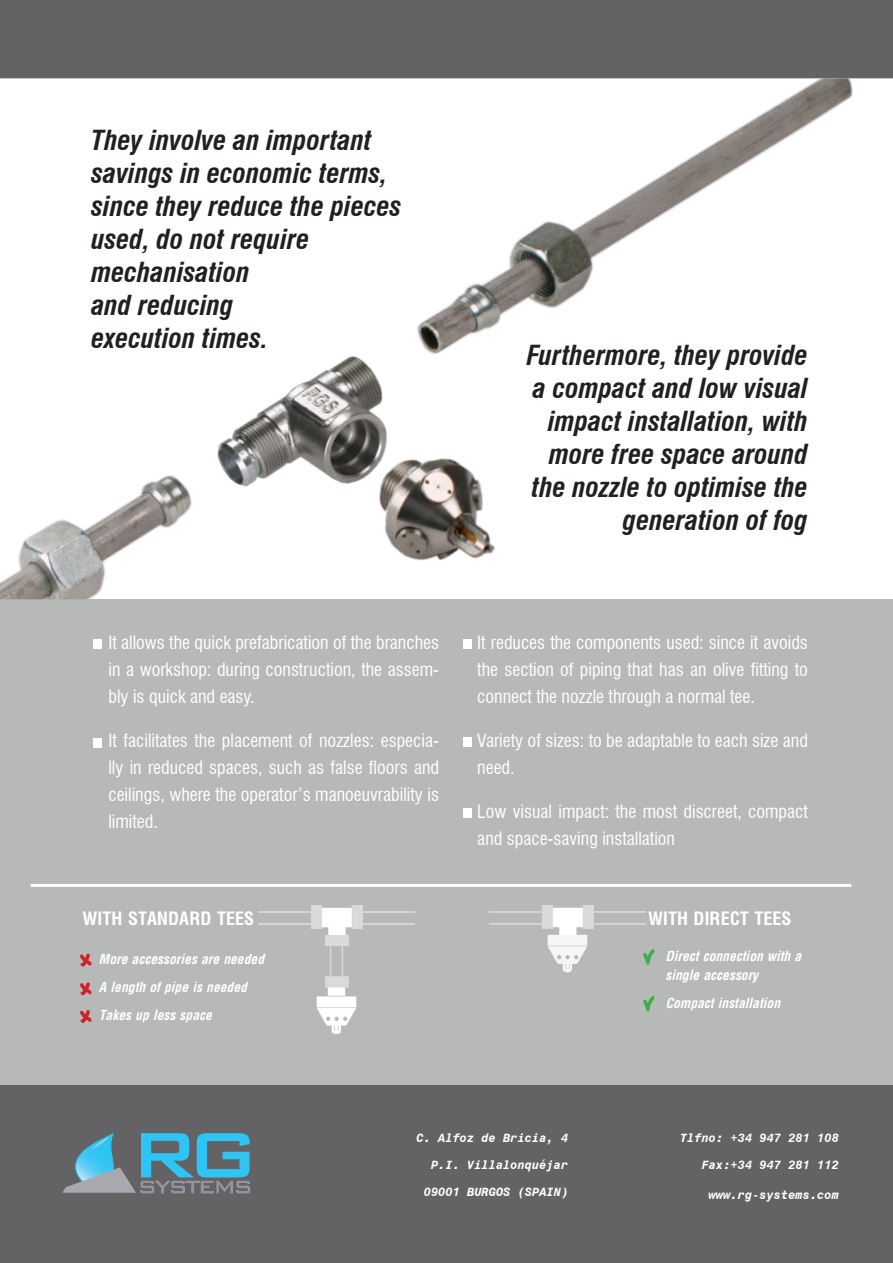
<style>
.page{position:relative;width:893px;height:1263px;background:#fff}
.page>*{position:absolute;margin:0;border:0;box-sizing:border-box;transform-origin:0 0}
.t1{font:italic 700 condensed 27px/33px "Swiss 721 BT";color:#231f20}
.t2{font:condensed 18px/27px "Swiss 721 BT";color:#fff;text-align:justify}
.t3{font:700 condensed 18px "Arena";color:#fff}
.t4{font:italic 700 condensed 13.5px/19.5px "Arena";color:#fff}
.t5{font:italic 700 12px "Monospace 821 BT";color:#fff}
</style>
<div class="page">
<div style="left:0;top:0;width:893px;height:78px;background:#636366"></div>
<div style="left:0;top:1085px;width:893px;height:178px;background:#636366"></div>
<div style="left:0;top:1084px;width:893px;height:179px;border:2px solid #636366"></div>
<svg style="left:62px;top:1133px;width:188px;height:60px"></svg>
<div style="left:0;top:599px;width:893px;height:485px;background:#b6b9b7"></div>
<img style="left:0;top:78px;width:893px;height:521px">
<div style="left:94px;top:639px;width:8px;height:9px;background:#fff"></div>
<div style="left:94px;top:738px;width:8px;height:9px;background:#fff"></div>
<div style="left:463px;top:737px;width:9px;height:9px;background:#fff"></div>
<div style="left:463px;top:639px;width:9px;height:9px;background:#fff"></div>
<div style="left:463px;top:808px;width:9px;height:9px;background:#fff"></div>
<img style="left:259px;top:906px;width:386px;height:127px">
<svg style="left:641px;top:993px;width:14px;height:25px"></svg>
<svg style="left:641px;top:947px;width:14px;height:24px"></svg>
<svg style="left:80px;top:953px;width:12px;height:14px"></svg>
<svg style="left:80px;top:982px;width:12px;height:14px"></svg>
<svg style="left:80px;top:1010px;width:12px;height:13px"></svg>
<hr style="left:31px;top:884px;width:820px;height:3px;background:#fff">
<p class="t1" style="left:91px;top:124px;width:297px">They involve an important savings in economic terms,</p>
<p class="t1" style="left:91px;top:190px;width:312px">since they reduce the pieces used, do not require</p>
<p class="t1" style="left:91px;top:256px;width:160px">mechanisation</p>
<p class="t1" style="left:91px;top:289px;width:144px">and reducing</p>
<p class="t1" style="left:91px;top:322px;width:178px">execution times.</p>
<p class="t1" style="left:527px;top:339px;width:283px;text-align:right">Furthermore, they provide a compact and low visual impact installation, with more free space around the nozzle to optimise the generation of fog</p>
<p class="t2" style="left:108px;top:629px;width:332px">It allows the quick prefabrication of the branches in a workshop: during construction, the assem&shy;bly is quick and easy.</p>
<p class="t2" style="left:108px;top:727px;width:332px">It facilitates the placement of nozzles: especia&shy;lly in reduced spaces, such as false floors and ceilings, where the operator’s manoeuvrability is limited.</p>
<p class="t2" style="left:477px;top:629px;width:332px">It reduces the components used: since it avoids the section of piping that has an olive fitting to connect the nozzle through a normal tee.</p>
<p class="t2" style="left:477px;top:727px;width:332px">Variety of sizes: to be adaptable to each size and need.</p>
<p class="t2" style="left:477px;top:798px;width:332px">Low visual impact: the most discreet, compact and space-saving installation</p>
<p class="t3" style="left:82px;top:907px;width:173px">WITH STANDARD TEES</p>
<p class="t3" style="left:648px;top:907px;width:145px">WITH DIRECT TEES</p>
<p class="t4" style="left:99px;top:949px;width:167px">More accessories are needed</p>
<p class="t4" style="left:99px;top:977px;width:150px">A length of pipe is needed</p>
<p class="t4" style="left:99px;top:1005px;width:115px">Takes up less space</p>
<p class="t4" style="left:665px;top:946px;width:137px">Direct connection with a single accessory</p>
<p class="t4" style="left:665px;top:993px;width:116px">Compact installation</p>
<p class="t5" style="left:417px;top:1131px;width:153px">C. Alfoz de Bricia, 4</p>
<p class="t5" style="left:431px;top:1158px;width:139px">P.I. Villalonquéjar</p>
<p class="t5" style="left:424px;top:1185px;width:146px">09001 BURGOS (SPAIN)</p>
<p class="t5" style="left:680px;top:1131px;width:160px">Tlfno: +34 947 281 108</p>
<p class="t5" style="left:702px;top:1158px;width:139px">Fax:+34 947 281 112</p>
<p class="t5" style="left:709px;top:1188px;width:132px">www.rg-systems.com</p>
</div>
